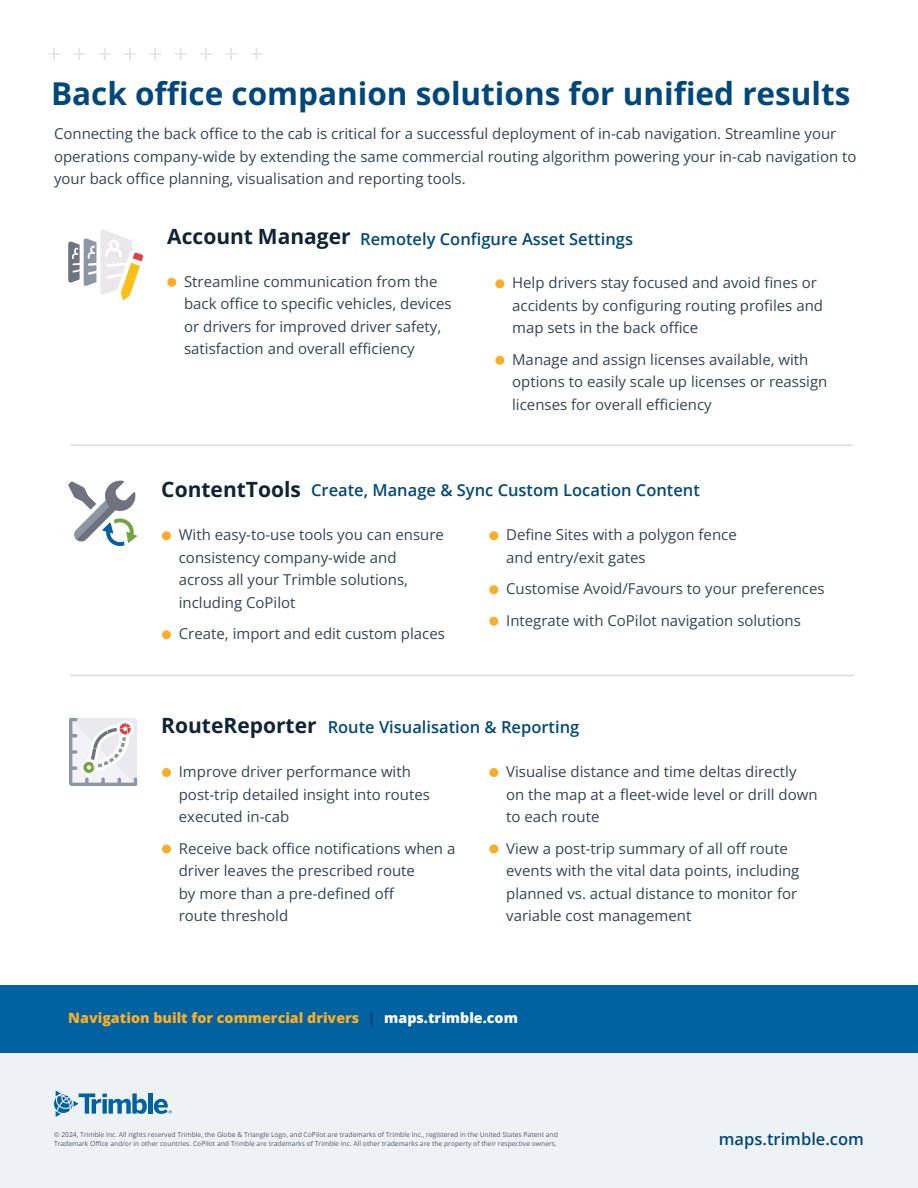
<style>
.page{position:relative;width:918px;height:1188px;background:#fff}
.page>*{position:absolute;margin:0;border:0;box-sizing:border-box;transform-origin:0 0}
.Header_1{font:700 31.5px "Open Sans";color:#01487a}
.Header_2{font:700 21px "Open Sans";color:#102435}
.Header_2-2{font:600 16.5px "Open Sans";color:#00497b}
.URL{font:600 16.5px "Open Sans";color:#01487a}
.Paragraph{font:15px/22.5px "Open Sans";color:#354453}
.CTA_Text{font:800 14.25px "Open Sans";color:#faad26}
.Disclaimer{font:6.75px/9px "Open Sans";color:#4f5b6b}
.s1{font-family:"Benton Sans";font-weight:400;color:#002b52}
.s2{color:#fff}
</style>
<div class="page">
<div style="left:0;top:1053px;width:918px;height:135px;background:#eff2f5"></div>
<div style="left:0;top:986px;width:918px;height:67px;background:#0162a2"></div>
<svg style="left:68px;top:481px;width:69px;height:65px"></svg>
<svg style="left:69px;top:718px;width:68px;height:68px"></svg>
<svg style="left:68px;top:230px;width:75px;height:70px"></svg>
<hr style="left:71px;top:444px;width:781px;height:2px;background:#e2e4e9">
<hr style="left:71px;top:674px;width:782px;height:2px;background:#e2e4e9">
<div style="left:167px;top:278px;width:9px;height:9px;background:#faad26;border-radius:50%"></div>
<div style="left:162px;top:531px;width:9px;height:9px;background:#faad26;border-radius:50%"></div>
<div style="left:162px;top:630px;width:9px;height:9px;background:#faad26;border-radius:50%"></div>
<div style="left:495px;top:279px;width:9px;height:9px;background:#faad26;border-radius:50%"></div>
<div style="left:495px;top:356px;width:9px;height:9px;background:#faad26;border-radius:50%"></div>
<div style="left:489px;top:531px;width:9px;height:9px;background:#faad26;border-radius:50%"></div>
<div style="left:489px;top:585px;width:9px;height:9px;background:#faad26;border-radius:50%"></div>
<div style="left:489px;top:617px;width:9px;height:9px;background:#faad26;border-radius:50%"></div>
<div style="left:162px;top:768px;width:9px;height:9px;background:#faad26;border-radius:50%"></div>
<div style="left:162px;top:845px;width:9px;height:9px;background:#faad26;border-radius:50%"></div>
<div style="left:489px;top:768px;width:9px;height:9px;background:#faad26;border-radius:50%"></div>
<div style="left:489px;top:845px;width:9px;height:9px;background:#faad26;border-radius:50%"></div>
<svg style="left:48px;top:48px;width:12px;height:12px"></svg>
<svg style="left:149px;top:48px;width:12px;height:12px"></svg>
<svg style="left:99px;top:48px;width:12px;height:12px"></svg>
<svg style="left:200px;top:48px;width:12px;height:12px"></svg>
<svg style="left:73px;top:48px;width:12px;height:12px"></svg>
<svg style="left:250px;top:48px;width:12px;height:12px"></svg>
<svg style="left:225px;top:48px;width:12px;height:12px"></svg>
<svg style="left:124px;top:48px;width:12px;height:12px"></svg>
<svg style="left:175px;top:48px;width:12px;height:12px"></svg>
<div style="left:148px;top:1093px;width:5px;height:21px;background:#0162a2"></div>
<svg style="left:154px;top:1099px;width:18px;height:15px"></svg>
<svg style="left:54px;top:1090px;width:93px;height:27px"></svg>
<p class="Header_1" style="left:51px;top:72px;width:801px">Back office companion solutions for unified results</p>
<p class="Paragraph" style="left:54px;top:122px;width:804px">Connecting the back office to the cab is critical for a successful deployment of in-cab navigation. Streamline your operations company-wide by extending the same commercial routing algorithm powering your in-cab navigation to your back office planning, visualisation and reporting tools.</p>
<p class="Header_2" style="left:167px;top:222px;width:185px">Account Manager</p>
<p class="Header_2-2" style="left:360px;top:227px;width:274px">Remotely Configure Asset Settings</p>
<p class="Paragraph" style="left:184px;top:270px;width:269px">Streamline communication from the back office to specific vehicles, devices or drivers for improved driver safety, satisfaction and overall efficiency</p>
<p class="Paragraph" style="left:512px;top:271px;width:312px">Help drivers stay focused and avoid fines or accidents by configuring routing profiles and map sets in the back office</p>
<p class="Paragraph" style="left:512px;top:348px;width:317px">Manage and assign licenses available, with options to easily scale up licenses or reassign licenses for overall efficiency</p>
<p class="Header_2" style="left:161px;top:475px;width:141px">ContentTools</p>
<p class="Header_2-2" style="left:311px;top:479px;width:390px">Create, Manage &amp; Sync Custom Location Content</p>
<p class="Paragraph" style="left:179px;top:523px;width:267px">With easy-to-use tools you can ensure consistency company-wide and across all your Trimble solutions, including CoPilot</p>
<p class="Paragraph" style="left:179px;top:622px;width:268px">Create, import and edit custom places</p>
<p class="Paragraph" style="left:506px;top:523px;width:232px">Define Sites with a polygon fence and entry/exit gates</p>
<p class="Paragraph" style="left:506px;top:577px;width:320px">Customise Avoid/Favours to your preferences</p>
<p class="Paragraph" style="left:506px;top:609px;width:296px">Integrate with CoPilot navigation solutions</p>
<p class="Header_2" style="left:161px;top:711px;width:157px">RouteReporter</p>
<p class="Header_2-2" style="left:328px;top:716px;width:253px">Route Visualisation &amp; Reporting</p>
<p class="Paragraph" style="left:179px;top:760px;width:253px">Improve driver performance with post-trip detailed insight into routes executed in-cab</p>
<p class="Paragraph" style="left:179px;top:836px;width:278px">Receive back office notifications when a driver leaves the prescribed route<br>by more than a pre-defined off<br>route threshold</p>
<p class="Paragraph" style="left:506px;top:760px;width:313px">Visualise distance and time deltas directly on the map at a fleet-wide level or drill down to each route</p>
<p class="Paragraph" style="left:506px;top:836px;width:295px">View a post-trip summary of all off route events with the vital data points, including planned vs. actual distance to monitor for variable cost management</p>
<p class="CTA_Text" style="left:68px;top:1008px;width:451px">Navigation built for commercial drivers <span class="s1">|</span> <span class="s2">maps.trimble.com</span></p>
<p class="Disclaimer" style="left:54px;top:1130px;width:505px">© 2024, Trimble Inc. All rights reserved Trimble, the Globe &amp; Triangle Logo, and CoPilot are trademarks of Trimble Inc., registered in the United States Patent and<br>Trademark Office and/or in other countries. CoPilot and Trimble are trademarks of Trimble Inc. All other trademarks are the property of their respective owners.</p>
<p class="URL" style="left:719px;top:1128px;width:147px">maps.trimble.com</p>
</div>
